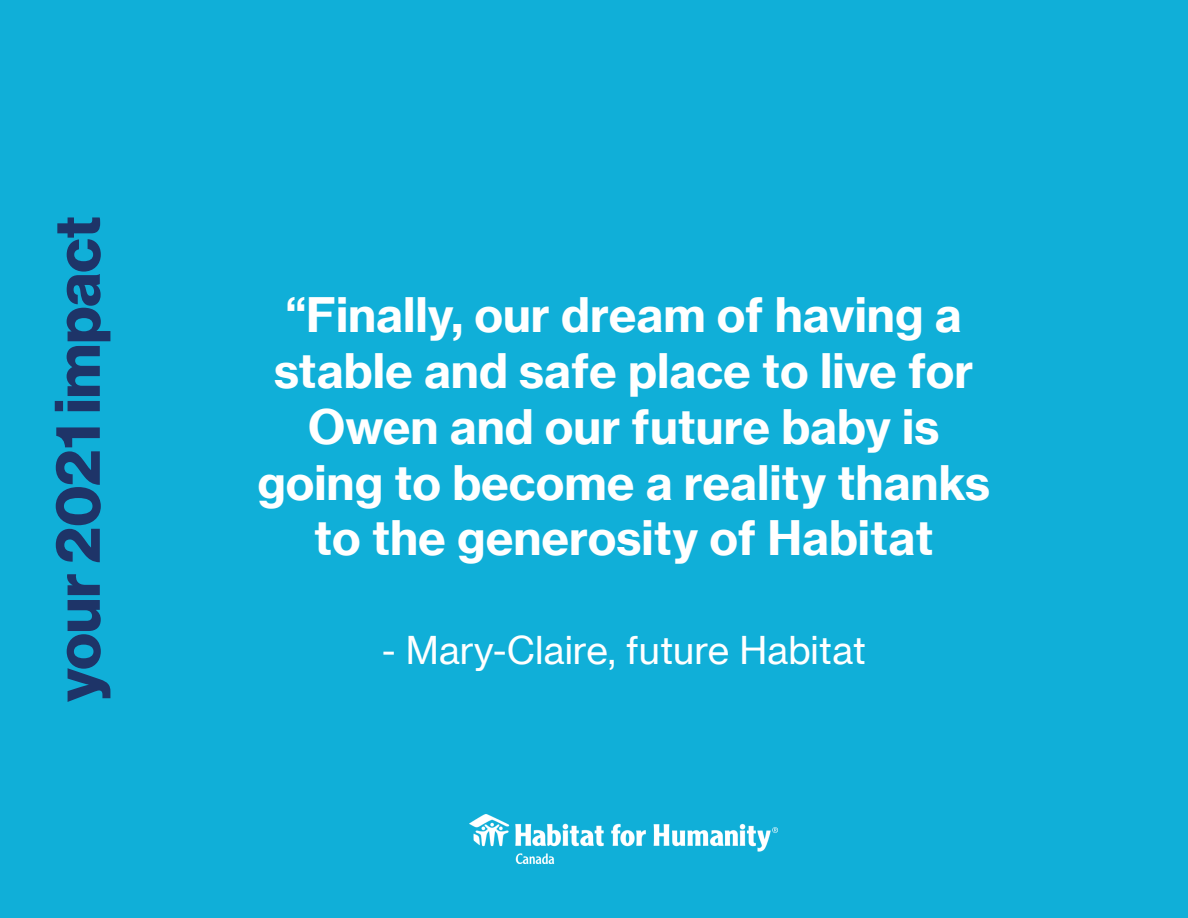
<style>
.page{position:relative;width:1188px;height:918px;background:#10afd8}
.page>*{position:absolute;margin:0;border:0;box-sizing:border-box;transform-origin:0 0}
.t1{font:63px "N Haas Grotesk DS Pro 75 Bd";color:#1e3468}
.t2{font:46.5px/55.8px "N Haas Grotesk TX Pro 75 Bd";color:#fff;text-align:center}
.t3{font:37.5px "N Haas Grotesk TX Pro 55 Rg";color:#fff}
</style>
<div class="page">
<img style="left:470px;top:814px;width:308px;height:50px">
<h1 class="t1" style="left:41px;top:702px;width:487px;rotate:-90deg">your 2021 impact</h1>
<p class="t2" style="left:257px;top:287px;width:734px">“Finally, our dream of having a stable and safe place to live for<br>Owen and our future baby is going to become a reality thanks to the generosity of Habitat</p>
<p class="t3" style="left:382px;top:628px;width:486px">- Mary-Claire, future Habitat</p>
</div>
